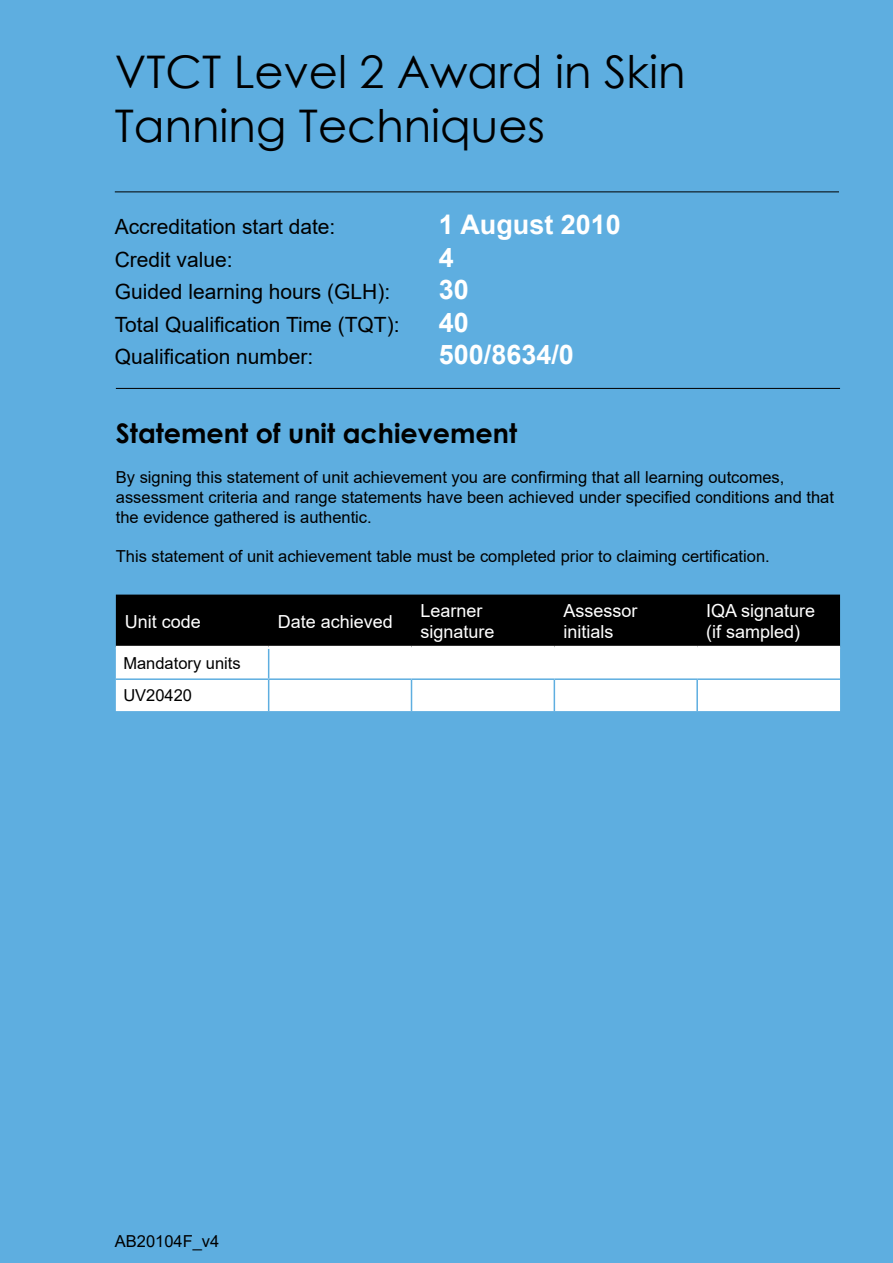
<style>
.page{position:relative;width:893px;height:1263px;background:#5eaee0}
.page>*{position:absolute;margin:0;border:0;box-sizing:border-box;transform-origin:0 0}
.t1{font:45px/54px "Century Gothic";color:#000}
.t2{font:700 27px "Arial";color:#fff}
.t3{font:700 27px "Century Gothic";color:#000}
.t4{font:21px "Arial";color:#000}
.t5{font:18px/21.6px "Arial";color:#fff}
.t6{font:16.5px/19.8px "Arial";color:#000}
</style>
<div class="page">
<hr style="left:115px;top:191px;width:724px;height:1px;background:#000">
<hr style="left:116px;top:388px;width:724px;height:1px;background:#000">
<div style="left:116px;top:680px;width:724px;height:31px;background:#fff"></div>
<svg style="left:116px;top:595px;width:724px;height:83px"></svg>
<hr style="left:268px;top:680px;width:1px;height:31px;background:#5eaee0">
<hr style="left:411px;top:680px;width:1px;height:31px;background:#5eaee0">
<hr style="left:554px;top:680px;width:1px;height:31px;background:#5eaee0">
<hr style="left:696px;top:680px;width:2px;height:31px;background:#5eaee0">
<hr style="left:116px;top:646px;width:153px;height:3px;background:#fff">
<hr style="left:269px;top:646px;width:142px;height:3px;background:#fff">
<hr style="left:411px;top:646px;width:143px;height:3px;background:#fff">
<hr style="left:554px;top:646px;width:143px;height:3px;background:#fff">
<hr style="left:697px;top:646px;width:143px;height:3px;background:#fff">
<h1 class="t1" style="left:115px;top:44px;width:572px">VTCT Level 2 Award in Skin<br>Tanning Techniques</h1>
<p class="t4" style="left:115px;top:213px;width:222px">Accreditation start date:</p>
<h2 class="t2" style="left:439px;top:206px;width:184px">1 August 2010</h2>
<p class="t4" style="left:115px;top:245px;width:119px">Credit value:</p>
<h2 class="t2" style="left:439px;top:238px;width:17px">4</h2>
<p class="t4" style="left:115px;top:277px;width:277px">Guided learning hours (GLH):</p>
<h2 class="t2" style="left:439px;top:271px;width:32px">30</h2>
<p class="t4" style="left:115px;top:310px;width:286px">Total Qualification Time (TQT):</p>
<h2 class="t2" style="left:439px;top:303px;width:32px">40</h2>
<p class="t4" style="left:115px;top:342px;width:200px">Qualification number:</p>
<h2 class="t2" style="left:439px;top:335px;width:137px">500/8634/0</h2>
<h2 class="t3" style="left:116px;top:413px;width:403px">Statement of unit achievement</h2>
<p class="t6" style="left:116px;top:467px;width:720px">By signing this statement of unit achievement you are confirming that all learning outcomes, assessment criteria and range statements have been achieved under specified conditions and that the evidence gathered is authentic.</p>
<p class="t6" style="left:116px;top:546px;width:655px">This statement of unit achievement table must be completed prior to claiming certification.</p>
<p class="t5" style="left:125px;top:610px;width:78px">Unit code</p>
<p class="t5" style="left:278px;top:610px;width:117px">Date achieved</p>
<p class="t5" style="left:420px;top:599px;width:76px">Learner signature</p>
<p class="t5" style="left:563px;top:599px;width:76px">Assessor initials</p>
<p class="t5" style="left:706px;top:599px;width:111px">IQA signature (if sampled)</p>
<p class="t6" style="left:123px;top:647px;width:119px;line-height:32px">Mandatory units<br>UV20420</p>
<p class="t6" style="left:115px;top:1231px;width:106px">AB20104F_v4</p>
</div>
